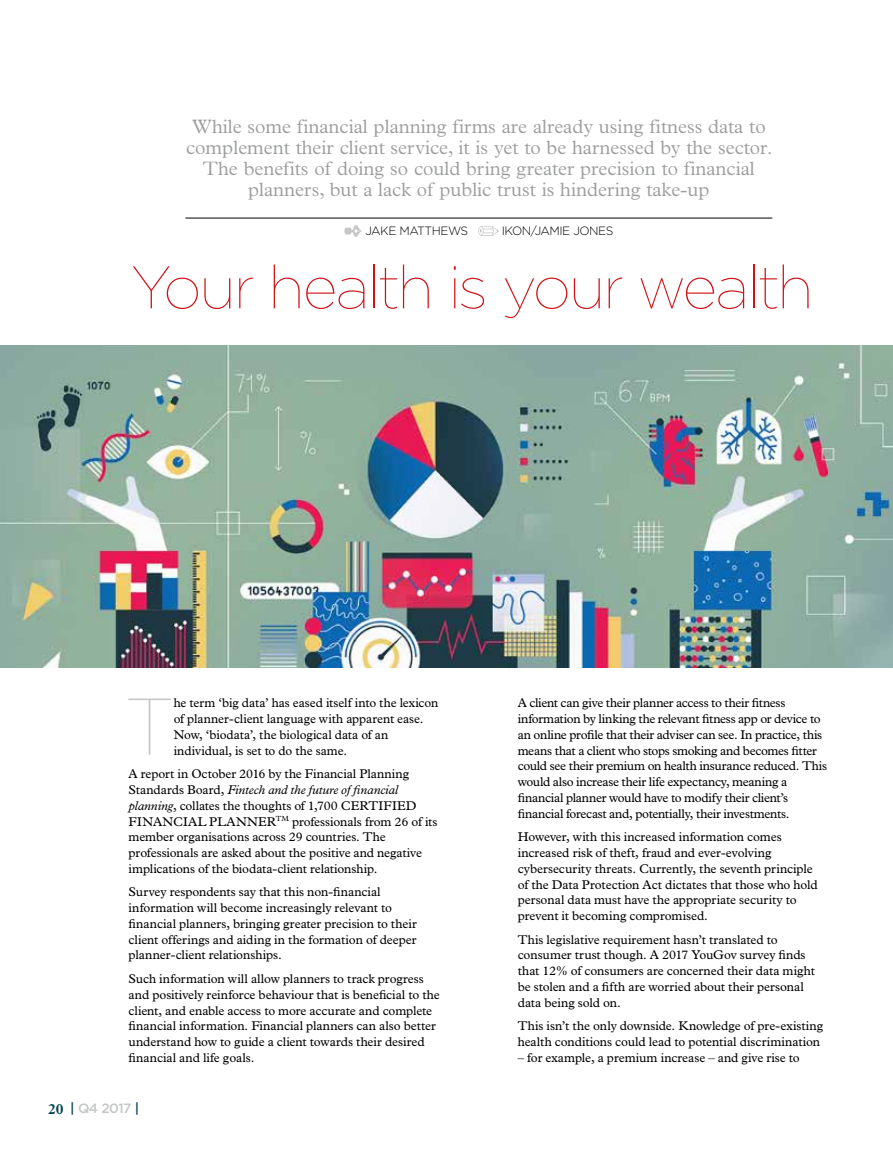
<style>
.page{position:relative;width:893px;height:1149px;background:#fff}
.page>*{position:absolute;margin:0;border:0;box-sizing:border-box;transform-origin:0 0}
.t1{font:100 80.1px "Gotham";color:#c5c6c6}
.t2{font:100 60px "Gotham";letter-spacing:-.04em;color:#cd1316}
.t3{font:300 19.5px/21px "Plantin";color:#9c9d9d;text-align:center}
.t4{font:700 15px "Plantin";color:#004754}
.t5{font:500 13.5px "Gotham";letter-spacing:-.04em;color:#c5c6c6}
.t6{font:12.75px/15.8px "Plantin";letter-spacing:-.005em;color:#000}
.t7{font:300 12px "Gotham";letter-spacing:-.04em;color:#000}
.s1{font-style:italic}
.s2{color:#004754}
</style>
<div class="page">
<img style="left:0;top:345px;width:893px;height:321px">
<hr style="left:185px;top:218px;width:587px;height:1px;background:#000">
<svg style="left:344px;top:225px;width:18px;height:12px"></svg>
<svg style="left:478px;top:226px;width:21px;height:10px"></svg>
<p class="t3" style="left:186px;top:116px;width:588px">While some financial planning firms are already using fitness data to complement their client service, it is yet to be harnessed by the sector.<br>The benefits of doing so could bring greater precision to financial planners, but a lack of public trust is hindering take-up</p>
<p class="t7" style="left:365px;top:224px;width:104px">JAKE MATTHEWS</p>
<p class="t7" style="left:502px;top:224px;width:113px">IKON/JAMIE JONES</p>
<h2 class="t2" style="left:132px;top:255px;width:683px">Your health is your wealth</h2>
<h1 class="t1" style="left:126px;top:683px;width:48px">T</h1>
<p class="t6" style="left:174px;top:695px;width:266px">he term ‘big data’ has eased itself into the lexicon of planner-client language with apparent ease.<br>Now, ‘biodata’, the biological data of an individual, is set to do the same.</p>
<p class="t6" style="left:129px;top:765px;width:310px">A report in October 2016 by the Financial Planning Standards Board, <span class="s1">Fintech and the future of financial planning</span>, collates the thoughts of 1,700 CERTIFIED FINANCIAL PLANNER<sup>TM</sup> professionals from 26 of its member organisations across 29 countries. The professionals are asked about the positive and negative implications of the biodata-client relationship.</p>
<p class="t6" style="left:129px;top:883px;width:290px">Survey respondents say that this non-financial information will become increasingly relevant to financial planners, bringing greater precision to their client offerings and aiding in the formation of deeper planner-client relationships.</p>
<p class="t6" style="left:129px;top:970px;width:313px">Such information will allow planners to track progress and positively reinforce behaviour that is beneficial to the client, and enable access to more accurate and complete financial information. Financial planners can also better understand how to guide a client towards their desired financial and life goals.</p>
<p class="t4" style="left:48px;top:1099px;width:17px">20</p>
<p class="t5" style="left:70px;top:1100px;width:71px"><span class="s2">|</span> Q4 2017 <span class="s2">|</span></p>
<p class="t6" style="left:518px;top:695px;width:311px">A client can give their planner access to their fitness information by linking the relevant fitness app or device to an online profile that their adviser can see. In practice, this means that a client who stops smoking and becomes fitter could see their premium on health insurance reduced. This would also increase their life expectancy, meaning a financial planner would have to modify their client’s financial forecast and, potentially, their investments.</p>
<p class="t6" style="left:518px;top:828px;width:301px">However, with this increased information comes increased risk of theft, fraud and ever-evolving cybersecurity threats. Currently, the seventh principle of the Data Protection Act dictates that those who hold personal data must have the appropriate security to prevent it becoming compromised.</p>
<p class="t6" style="left:518px;top:931px;width:299px">This legislative requirement hasn’t translated to consumer trust though. A 2017 YouGov survey finds that 12% of consumers are concerned their data might be stolen and a fifth are worried about their personal data being sold on.</p>
<p class="t6" style="left:518px;top:1017px;width:307px">This isn’t the only downside. Knowledge of pre-existing health conditions could lead to potential discrimination</p>
<p class="t6" style="left:518px;top:1049px;width:284px">– for example, a premium increase – and give rise to</p>
</div>
